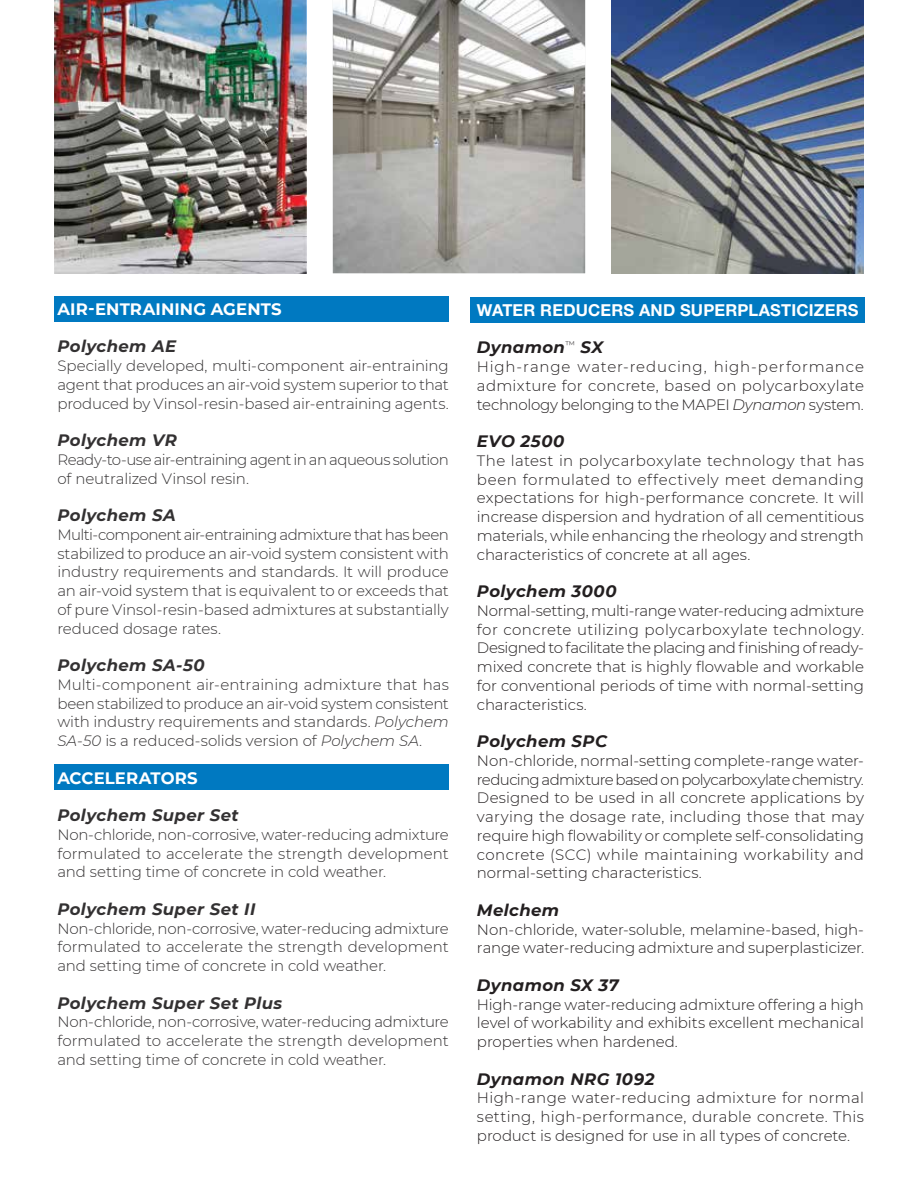
<style>
.page{position:relative;width:918px;height:1188px;background:#fff}
.page>*{position:absolute;margin:0;border:0;box-sizing:border-box;transform-origin:0 0}
.t1{font:italic 700 16.5px "Montserrat";letter-spacing:.025em;color:#333132}
.t2{font:italic 700 16.5px "Montserrat";letter-spacing:.025em;color:#231f20}
.t3{font:700 16.5px "Helvetica Neue LT Std";letter-spacing:.01em;color:#fff}
.t4{font:700 16.5px "Montserrat";letter-spacing:.005em;color:#fff}
.t5{font:300 15px/18.8px "Montserrat";letter-spacing:-.005em;color:#231f20;text-align:justify}
.t6{font:300 15px/18.8px "Montserrat";letter-spacing:-.01em;color:#333132;text-align:justify}
.t7{font:300 15px/18.8px "Montserrat";letter-spacing:-.03em;color:#333132}
.s1{font-style:italic}
</style>
<div class="page">
<div style="left:54px;top:296px;width:395px;height:26px;background:#0079c1"></div>
<div style="left:470px;top:297px;width:395px;height:26px;background:#0079c1"></div>
<div style="left:54px;top:764px;width:395px;height:26px;background:#0079c1"></div>
<img style="left:612px;top:0;width:252px;height:273px">
<img style="left:333px;top:0;width:252px;height:273px">
<img style="left:54px;top:0;width:252px;height:273px">
<p class="t4" style="left:57px;top:297px;width:226px">AIR-ENTRAINING AGENTS</p>
<p class="t1" style="left:57px;top:335px;width:120px">Polychem AE</p>
<p class="t6" style="left:57px;top:356px;width:393px">Specially developed, multi-component air-entraining agent that produces an air-void system superior to that produced by Vinsol-resin-based air-entraining agents.</p>
<p class="t1" style="left:57px;top:428px;width:121px">Polychem VR</p>
<p class="t7" style="left:57px;top:450px;width:393px">Ready-to-use air-entraining agent in an aqueous solution of neutralized Vinsol resin.</p>
<p class="t1" style="left:57px;top:503px;width:120px">Polychem SA</p>
<p class="t6" style="left:57px;top:525px;width:393px">Multi-component air-entraining admixture that has been stabilized to produce an air-void system consistent with industry requirements and standards. It will produce an air-void system that is equivalent to or exceeds that of pure Vinsol-resin-based admixtures at substantially reduced dosage rates.</p>
<p class="t1" style="left:57px;top:653px;width:149px">Polychem SA-50</p>
<p class="t6" style="left:57px;top:675px;width:393px">Multi-component air-entraining admixture that has been stabilized to produce an air-void system consistent with industry requirements and standards. <span class="s1">Polychem SA-50</span> is a reduced-solids version of <span class="s1">Polychem SA</span>.</p>
<p class="t4" style="left:57px;top:766px;width:142px">ACCELERATORS</p>
<p class="t1" style="left:57px;top:803px;width:183px">Polychem Super Set</p>
<p class="t6" style="left:57px;top:825px;width:393px">Non-chloride, non-corrosive, water-reducing admixture formulated to accelerate the strength development and setting time of concrete in cold weather.</p>
<p class="t1" style="left:57px;top:897px;width:200px">Polychem Super Set II</p>
<p class="t6" style="left:57px;top:919px;width:393px">Non-chloride, non-corrosive, water-reducing admixture formulated to accelerate the strength development and setting time of concrete in cold weather.</p>
<p class="t1" style="left:57px;top:991px;width:226px">Polychem Super Set Plus</p>
<p class="t6" style="left:57px;top:1012px;width:393px">Non-chloride, non-corrosive, water-reducing admixture formulated to accelerate the strength development and setting time of concrete in cold weather.</p>
<p class="t3" style="left:477px;top:300px;width:383px">WATER REDUCERS AND SUPERPLASTICIZERS</p>
<p class="t2" style="left:477px;top:336px;width:128px">Dynamon<sup>™</sup> SX</p>
<p class="t5" style="left:477px;top:357px;width:389px">High-range water-reducing, high-performance admixture for concrete, based on polycarboxylate technology belonging to the MAPEI <span class="s1">Dynamon</span> system.</p>
<p class="t2" style="left:477px;top:429px;width:89px">EVO 2500</p>
<p class="t5" style="left:477px;top:451px;width:389px">The latest in polycarboxylate technology that has been formulated to effectively meet demanding expectations for high-performance concrete. It will increase dispersion and hydration of all cementitious materials, while enhancing the rheology and strength characteristics of concrete at all ages.</p>
<p class="t2" style="left:477px;top:579px;width:141px">Polychem 3000</p>
<p class="t5" style="left:477px;top:601px;width:389px">Normal-setting, multi-range water-reducing admixture for concrete utilizing polycarboxylate technology.<br>Designed to facilitate the placing and finishing of ready&shy;mixed concrete that is highly flowable and workable for conventional periods of time with normal-setting characteristics.</p>
<p class="t2" style="left:477px;top:729px;width:132px">Polychem SPC</p>
<p class="t5" style="left:477px;top:751px;width:389px">Non-chloride, normal-setting complete-range water&shy;reducing admixture based on polycarboxylate chemistry.<br>Designed to be used in all concrete applications by varying the dosage rate, including those that may require high flowability or complete self-consolidating concrete (SCC) while maintaining workability and normal-setting characteristics.</p>
<p class="t2" style="left:477px;top:898px;width:84px">Melchem</p>
<p class="t5" style="left:477px;top:919px;width:389px">Non-chloride, water-soluble, melamine-based, high&shy;range water-reducing admixture and superplasticizer.</p>
<p class="t2" style="left:477px;top:973px;width:143px">Dynamon SX 37</p>
<p class="t5" style="left:477px;top:994px;width:389px">High-range water-reducing admixture offering a high level of workability and exhibits excellent mechanical properties when hardened.</p>
<p class="t2" style="left:477px;top:1067px;width:179px">Dynamon NRG 1092</p>
<p class="t5" style="left:477px;top:1088px;width:389px">High-range water-reducing admixture for normal setting, high-performance, durable concrete. This product is designed for use in all types of concrete.</p>
</div>
